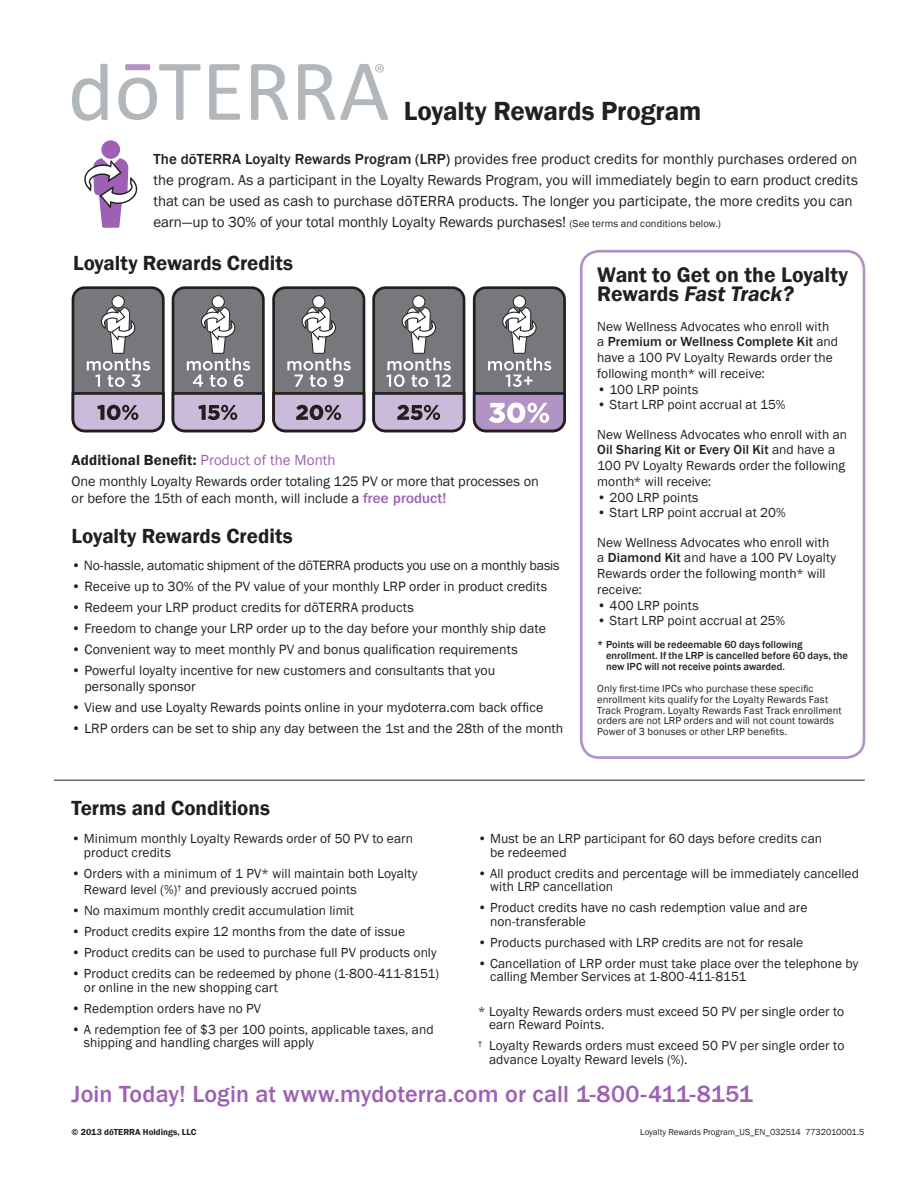
<style>
.page{position:relative;width:918px;height:1188px;background:#fff}
.page>*{position:absolute;margin:0;border:0;box-sizing:border-box;transform-origin:0 0}
.t1{font:600 27px "Franklin Gothic";letter-spacing:-.005em;color:#231f20}
.t2{font:500 24px "Franklin Gothic";letter-spacing:.005em;color:#9e60b4}
.t3{font:600 21.6px/19.2px "Franklin Gothic";color:#231f20}
.t4{font:600 21px "Franklin Gothic";color:#231f20}
.t5{font:15px/21px "Franklin Gothic";color:#231f20}
.t6{font:600 15px "Franklin Gothic";letter-spacing:.01em;color:#231f20}
.t7{font:14.25px/17.1px "Franklin Gothic";color:#231f20}
.t8{font:13.8px/16.5px "Franklin Gothic";color:#231f20}
.t9{font:13.5px/13.5px "Franklin Gothic";letter-spacing:.005em;color:#231f20}
.t10{font:10.5px/10.8px "Franklin Gothic";letter-spacing:.015em;color:#231f20}
.t11{font:500 10.5px/10.8px "Franklin Gothic";color:#231f20}
.Description{font:9px "Franklin Gothic";color:#231f20}
.Description-2{font:600 9px "Franklin Gothic";color:#231f20}
.s1{font-weight:500}
.s2{font-size:10.5px}
.s3{font-weight:400;color:#9e60b4}
.s4{font-family:"Franklin Gothic IT Cby BT";font-weight:500;color:#9e60b4}
.s5{font-style:italic}
</style>
<div class="page">
<svg style="left:251px;top:64px;width:37px;height:56px"></svg>
<svg style="left:209px;top:64px;width:31px;height:56px"></svg>
<svg style="left:118px;top:64px;width:83px;height:56px"></svg>
<svg style="left:72px;top:64px;width:36px;height:57px"></svg>
<svg style="left:298px;top:64px;width:90px;height:56px"></svg>
<div style="left:580px;top:250px;width:285px;height:509px;border:3px solid #b194c5;border-radius:18px"></div>
<div style="left:101px;top:140px;width:19px;height:19px;background:#9e60b4;border-radius:50%"></div>
<svg style="left:84px;top:158px;width:54px;height:70px"></svg>
<div style="left:73px;top:288px;width:90px;height:143px;background:#76787b;border-radius:12px"></div>
<div style="left:72px;top:286px;width:93px;height:146px;border:3px solid #231f20;border-radius:12px"></div>
<div style="left:112px;top:296px;width:12px;height:12px;background:#fff;border-radius:50%"></div>
<div style="left:112px;top:295px;width:13px;height:13px;border:1px solid #231f20;border-radius:50%"></div>
<div style="left:173px;top:288px;width:90px;height:143px;background:#76787b;border-radius:12px"></div>
<div style="left:172px;top:286px;width:93px;height:146px;border:3px solid #231f20;border-radius:12px"></div>
<div style="left:212px;top:296px;width:12px;height:12px;background:#fff;border-radius:50%"></div>
<div style="left:212px;top:295px;width:13px;height:13px;border:1px solid #231f20;border-radius:50%"></div>
<div style="left:274px;top:288px;width:90px;height:143px;background:#76787b;border-radius:12px"></div>
<div style="left:272px;top:286px;width:93px;height:146px;border:3px solid #231f20;border-radius:12px"></div>
<div style="left:313px;top:296px;width:12px;height:12px;background:#fff;border-radius:50%"></div>
<div style="left:312px;top:295px;width:13px;height:13px;border:1px solid #231f20;border-radius:50%"></div>
<div style="left:374px;top:288px;width:90px;height:143px;background:#76787b;border-radius:12px"></div>
<div style="left:372px;top:286px;width:93px;height:146px;border:3px solid #231f20;border-radius:12px"></div>
<div style="left:413px;top:296px;width:12px;height:12px;background:#fff;border-radius:50%"></div>
<div style="left:412px;top:295px;width:13px;height:13px;border:1px solid #231f20;border-radius:50%"></div>
<div style="left:474px;top:288px;width:91px;height:143px;background:#76787b;border-radius:12px"></div>
<div style="left:473px;top:286px;width:93px;height:146px;border:3px solid #231f20;border-radius:12px"></div>
<div style="left:513px;top:296px;width:13px;height:12px;background:#fff;border-radius:50%"></div>
<div style="left:513px;top:295px;width:13px;height:13px;border:1px solid #231f20;border-radius:50%"></div>
<svg style="left:71px;top:307px;width:495px;height:126px"></svg>
<hr style="left:54px;top:780px;width:811px;height:1px;background:#231f20">
<p class="t1" style="left:404px;top:94px;width:299px">Loyalty Rewards Program</p>
<p class="t5" style="left:153px;top:149px;width:706px"><span class="s1">The dōTERRA Loyalty Rewards Program (LRP)</span> provides free product credits for monthly purchases ordered on the program. As a participant in the Loyalty Rewards Program, you will immediately begin to earn product credits that can be used as cash to purchase dōTERRA products. The longer you participate, the more credits you can earn—up to 30% of your total monthly Loyalty Rewards purchases! <span class="s2">(See terms and conditions below.)</span></p>
<p class="t4" style="left:73px;top:250px;width:221px">Loyalty Rewards Credits</p>
<p class="t6" style="left:72px;top:450px;width:266px">Additional Benefit: <span class="s3">Product of the Month</span></p>
<p class="t7" style="left:72px;top:473px;width:469px">One monthly Loyalty Rewards order totaling 125 PV or more that processes on or before the 15th of each month, will include a <span class="s4">free product!</span></p>
<p class="t4" style="left:72px;top:523px;width:223px">Loyalty Rewards Credits</p>
<p class="t8" style="left:72px;top:557px;width:490px">• No-hassle, automatic shipment of the dōTERRA products you use on a monthly basis</p>
<p class="t8" style="left:72px;top:578px;width:477px">• Receive up to 30% of the PV value of your monthly LRP order in product credits</p>
<p class="t8" style="left:72px;top:599px;width:344px">• Redeem your LRP product credits for dōTERRA products</p>
<p class="t8" style="left:72px;top:620px;width:476px">• Freedom to change your LRP order up to the day before your monthly ship date</p>
<p class="t8" style="left:72px;top:641px;width:448px">• Convenient way to meet monthly PV and bonus qualification requirements</p>
<p class="t8" style="left:84px;top:662px;width:413px;text-indent:-13px">• Powerful loyalty incentive for new customers and consultants that you personally sponsor</p>
<p class="t8" style="left:72px;top:700px;width:473px">• View and use Loyalty Rewards points online in your mydoterra.com back office</p>
<p class="t8" style="left:72px;top:721px;width:493px">• LRP orders can be set to ship any day between the 1st and the 28th of the month</p>
<p class="t4" style="left:72px;top:795px;width:200px">Terms and Conditions</p>
<p class="t3" style="left:597px;top:266px;width:252px">Want to Get on the Loyalty<br>Rewards <span class="s5">Fast Track?</span></p>
<p class="t9" style="left:597px;top:319px;width:242px;line-height:15.8px">New Wellness Advocates who enroll with a <span class="s1">Premium or Wellness Complete Kit</span> and have a 100 PV Loyalty Rewards order the following month* will receive:</p>
<p class="t9" style="left:597px;top:383px;width:103px">• 100 LRP points</p>
<p class="t9" style="left:597px;top:399px;width:190px">• Start LRP point accrual at 15%</p>
<p class="t9" style="left:597px;top:427px;width:251px;line-height:15.8px">New Wellness Advocates who enroll with an <span class="s1">Oil Sharing Kit or Every Oil Kit</span> and have a 100 PV Loyalty Rewards order the following month* will receive:</p>
<p class="t9" style="left:597px;top:491px;width:103px">• 200 LRP points</p>
<p class="t9" style="left:597px;top:507px;width:190px">• Start LRP point accrual at 20%</p>
<p class="t9" style="left:597px;top:535px;width:240px;line-height:15.8px">New Wellness Advocates who enroll with a <span class="s1">Diamond Kit</span> and have a 100 PV Loyalty<br>Rewards order the following month* will receive:</p>
<p class="t9" style="left:597px;top:599px;width:103px">• 400 LRP points</p>
<p class="t9" style="left:597px;top:615px;width:190px">• Start LRP point accrual at 25%</p>
<p class="t11" style="left:606px;top:640px;width:243px;text-indent:-9px">* Points will be redeemable 60 days following enrollment. If the LRP is cancelled before 60 days, the new IPC will not receive points awarded.</p>
<p class="t10" style="left:597px;top:683px;width:246px">Only first-time IPCs who purchase these specific enrollment kits qualify for the Loyalty Rewards Fast Track Program. Loyalty Rewards Fast Track enrollment orders are not LRP orders and will not count towards Power of 3 bonuses or other LRP benefits.</p>
<p class="t9" style="left:84px;top:832px;width:331px;text-indent:-12px">• Minimum monthly Loyalty Rewards order of 50 PV to earn product credits</p>
<p class="t9" style="left:84px;top:865px;width:335px;line-height:16.5px;text-indent:-12px">• Orders with a minimum of 1 PV* will maintain both Loyalty<br>Reward level (%)<sup>†</sup> and previously accrued points</p>
<p class="t9" style="left:72px;top:904px;width:284px">• No maximum monthly credit accumulation limit</p>
<p class="t9" style="left:72px;top:925px;width:335px">• Product credits expire 12 months from the date of issue</p>
<p class="t9" style="left:72px;top:946px;width:367px">• Product credits can be used to purchase full PV products only</p>
<p class="t9" style="left:84px;top:967px;width:356px;text-indent:-12px">• Product credits can be redeemed by phone (1-800-411-8151) or online in the new shopping cart</p>
<p class="t9" style="left:72px;top:1002px;width:191px">• Redemption orders have no PV</p>
<p class="t9" style="left:84px;top:1023px;width:351px;text-indent:-12px">• A redemption fee of $3 per 100 points, applicable taxes, and shipping and handling charges will apply</p>
<p class="t9" style="left:490px;top:832px;width:334px;text-indent:-12px">• Must be an LRP participant for 60 days before credits can be redeemed</p>
<p class="t9" style="left:490px;top:867px;width:370px;text-indent:-12px">• All product credits and percentage will be immediately cancelled with LRP cancellation</p>
<p class="t9" style="left:490px;top:901px;width:319px;text-indent:-12px">• Product credits have no cash redemption value and are non-transferable</p>
<p class="t9" style="left:478px;top:936px;width:327px">• Products purchased with LRP credits are not for resale</p>
<p class="t9" style="left:490px;top:957px;width:370px;text-indent:-12px">• Cancellation of LRP order must take place over the telephone by calling Member Services at 1-800-411-8151</p>
<p class="t9" style="left:489px;top:1005px;width:357px;text-indent:-11px">* Loyalty Rewards orders must exceed 50 PV per single order to earn Reward Points.</p>
<p class="t9" style="left:489px;top:1039px;width:357px;text-indent:-11px"><sup>†</sup> Loyalty Rewards orders must exceed 50 PV per single order to advance Loyalty Reward levels (%).</p>
<p class="t2" style="left:72px;top:1079px;width:683px">Join Today! Login at www.mydoterra.com or call 1-800-411-8151</p>
<p class="Description-2" style="left:72px;top:1127px;width:126px">© 2013 dōTERRA Holdings, LLC</p>
<p class="Description" style="left:640px;top:1127px;width:226px">Loyalty Rewards Program_US_EN_032514 7732010001.5</p>
</div>
